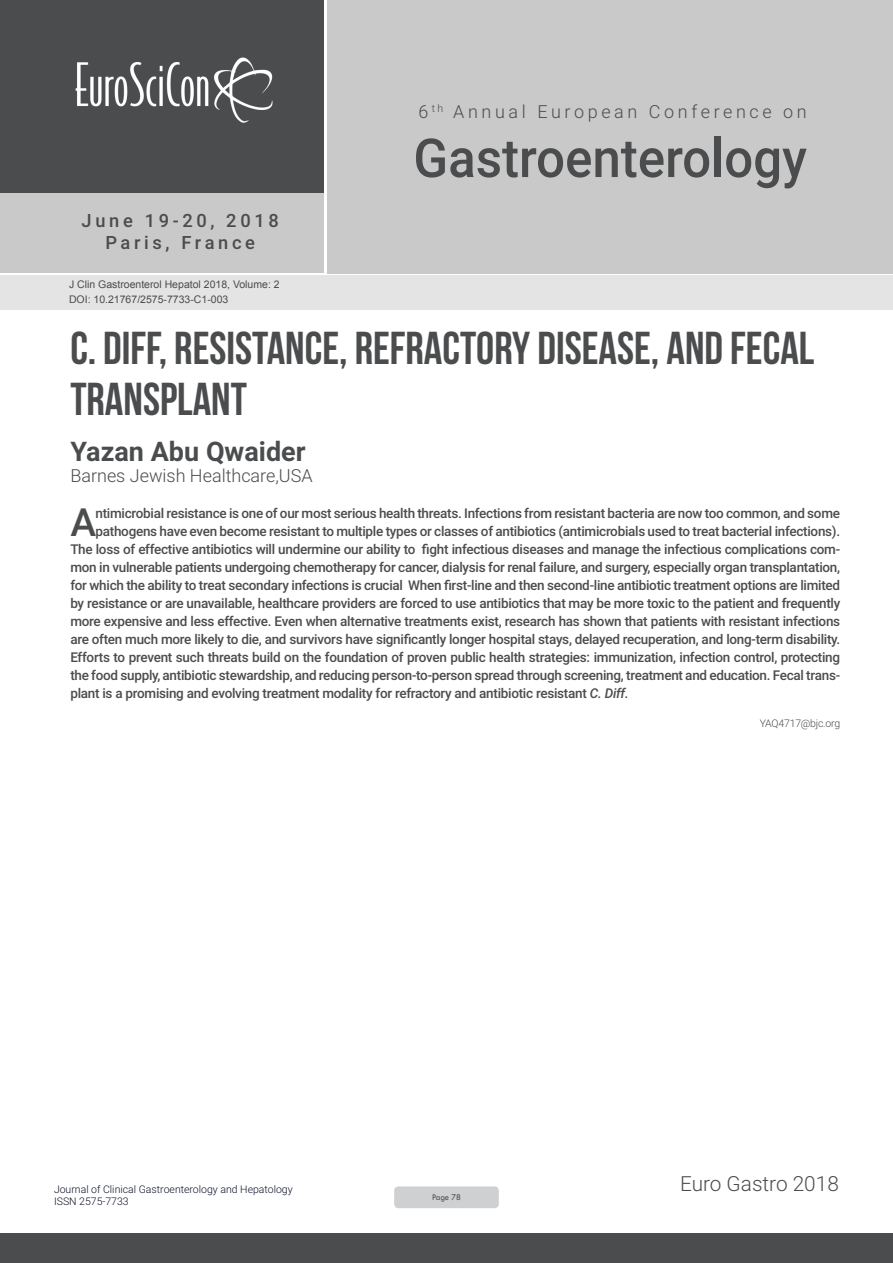
<style>
.page{position:relative;width:893px;height:1263px;background:#fff}
.page>*{position:absolute;margin:0;border:0;box-sizing:border-box;transform-origin:0 0}
.t1{font:500 53.7px "Roboto";color:#4b4c4d;scale:.95 1}
.t2{font:46.05px/50.7px "Bebas Neue";color:#4b4c4d}
.Biography{font:500 38.85px "Roboto";color:#4b4c4d}
.t3{font:700 27px "Roboto";color:#4b4c4d}
.t4{font:300 20.85px "Roboto";color:#4b4c4d}
.t5{font:500 18.3px/21.9px "Roboto";letter-spacing:.2em;color:#4b4c4d;text-align:center}
.t6{font:300 18px "Roboto";letter-spacing:.19em;color:#4b4c4d}
.t7{font:300 18px "Roboto";color:#4b4c4d}
.Biography-2{font:500 13.5px "Roboto";letter-spacing:-.02em;color:#4b4c4d}
.t8{font:10.5px "Arial";color:#4b4c4d}
.t9{font:300 10.5px/12.6px "Roboto";color:#0c1127}
.Biography-3{font:300 10.5px "Roboto";letter-spacing:-.02em;color:#4b4c4d}
.t10{font:9px "Tw Cen";letter-spacing:-.02em;color:#4b4c4d;scale:.95 1}
.s1{font-style:italic}
</style>
<div class="page">
<div style="left:0;top:0;width:323px;height:193px;background:#4b4c4d"></div>
<div style="left:1px;top:193px;width:323px;height:80px;background:#c9c9c9"></div>
<div style="left:327px;top:0;width:566px;height:273px;background:#c9c9c9"></div>
<img style="left:75px;top:57px;width:198px;height:66px">
<div style="left:0;top:1233px;width:893px;height:30px;background:#4b4c4d"></div>
<div style="left:1px;top:275px;width:892px;height:35px;background:#e4e4e4"></div>
<div style="left:394px;top:1186px;width:105px;height:22px;background:#cfd0d2;border-radius:4px"></div>
<h3 class="t5" style="left:82px;top:209px;width:199px">June 19-20, 2018<br>Paris, France</h3>
<p class="t8" style="left:69px;top:278px;width:212px">J Clin Gastroenterol Hepatol 2018, Volume: 2</p>
<p class="t8" style="left:69px;top:292px;width:161px">DOI: 10.21767/2575-7733-C1-003</p>
<h3 class="t6" style="left:418px;top:99px;width:390px">6 <sup>th</sup> Annual European Conference on</h3>
<h1 class="t1" style="left:413px;top:120px;width:416px">Gastroenterology</h1>
<p class="t2" style="left:70px;top:322px;width:745px">C. DIFF, RESISTANCE, REFRACTORY DISEASE, AND FECAL<br>TRANSPLANT</p>
<p class="t3" style="left:70px;top:432px;width:237px">Yazan Abu Qwaider</p>
<p class="t7" style="left:70px;top:463px;width:244px">Barnes Jewish Healthcare,USA</p>
<p class="Biography" style="left:70px;top:495px;width:27px">A</p>
<p class="Biography-2" style="left:95px;top:504px;width:746px">ntimicrobial resistance is one of our most serious health threats. Infections from resistant bacteria are now too common, and some</p>
<p class="Biography-2" style="left:95px;top:522px;width:746px">pathogens have even become resistant to multiple types or classes of antibiotics (antimicrobials used to treat bacterial infections).</p>
<p class="Biography-2" style="left:70px;top:540px;width:771px">The loss of effective antibiotics will undermine our ability to fight infectious diseases and manage the infectious complications com-</p>
<p class="Biography-2" style="left:70px;top:558px;width:771px">mon in vulnerable patients undergoing chemotherapy for cancer, dialysis for renal failure, and surgery, especially organ transplantation,</p>
<p class="Biography-2" style="left:70px;top:576px;width:771px">for which the ability to treat secondary infections is crucial When first-line and then second-line antibiotic treatment options are limited</p>
<p class="Biography-2" style="left:70px;top:594px;width:771px">by resistance or are unavailable, healthcare providers are forced to use antibiotics that may be more toxic to the patient and frequently</p>
<p class="Biography-2" style="left:70px;top:612px;width:771px">more expensive and less effective. Even when alternative treatments exist, research has shown that patients with resistant infections</p>
<p class="Biography-2" style="left:70px;top:630px;width:771px">are often much more likely to die, and survivors have significantly longer hospital stays, delayed recuperation, and long-term disability.</p>
<p class="Biography-2" style="left:70px;top:648px;width:771px">Efforts to prevent such threats build on the foundation of proven public health strategies: immunization, infection control, protecting</p>
<p class="Biography-2" style="left:70px;top:666px;width:771px">the food supply, antibiotic stewardship, and reducing person-to-person spread through screening, treatment and education. Fecal trans-</p>
<p class="Biography-2" style="left:70px;top:684px;width:560px">plant is a promising and evolving treatment modality for refractory and antibiotic resistant <span class="s1">C. Diff.</span></p>
<p class="Biography-3" style="left:760px;top:715px;width:82px">YAQ4717@bjc.org</p>
<p class="t9" style="left:54px;top:1182px;width:240px">Journal of Clinical Gastroenterology and Hepatology<br>ISSN 2575-7733</p>
<p class="t10" style="left:432px;top:1192px;width:32px">Page 78</p>
<h3 class="t4" style="left:680px;top:1169px;width:160px">Euro Gastro 2018</h3>
</div>
